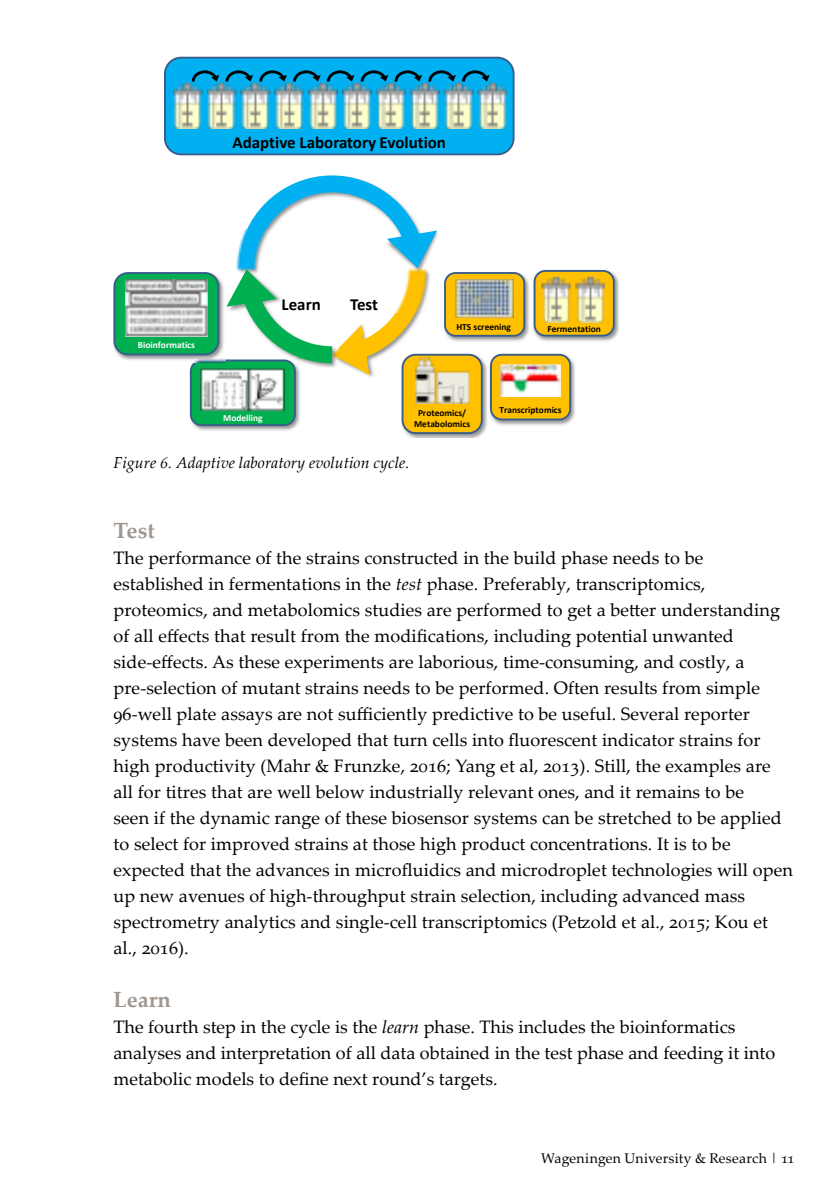
<style>
.page{position:relative;width:840px;height:1191px;background:#fff}
.page>*{position:absolute;margin:0;border:0;box-sizing:border-box;transform-origin:0 0}
.t1{font:700 22px "Palatino Linotype";color:#a09690}
.t2{font:18px/26px "Palatino Linotype";letter-spacing:.005em;color:#000}
.t3{font:700 17px "Calibri";color:#000}
.t4{font:italic 16px "Palatino Linotype";color:#000}
.t5{font:14px "Palatino Linotype";letter-spacing:.01em;color:#000}
.t6{font:700 9.4px/11.2px "Calibri";letter-spacing:.005em;color:#000;text-align:center}
.t7{font:700 9.4px "Calibri";letter-spacing:.005em;color:#fff}
.s1{font-style:italic}
</style>
<div class="page">
<svg style="left:226px;top:175px;width:211px;height:200px"></svg>
<img style="left:444px;top:272px;width:86px;height:70px">
<div style="left:444px;top:272px;width:81px;height:65px;background:#ffc000;border:2px solid #385d8a;border-radius:10px"></div>
<img style="left:455px;top:279px;width:58px;height:38px">
<img style="left:533px;top:270px;width:85px;height:72px">
<div style="left:533px;top:270px;width:81px;height:66px;background:#ffc000;border:2px solid #385d8a;border-radius:11px"></div>
<img style="left:541px;top:277px;width:29px;height:45px">
<img style="left:575px;top:277px;width:29px;height:45px">
<img style="left:399px;top:352px;width:88px;height:86px">
<div style="left:401px;top:354px;width:81px;height:80px;background:#ffc000;border:2px solid #385d8a;border-radius:13px"></div>
<img style="left:415px;top:358px;width:54px;height:45px">
<img style="left:490px;top:353px;width:85px;height:73px">
<div style="left:489px;top:354px;width:81px;height:66px;background:#ffc000;border:2px solid #385d8a;border-radius:11px"></div>
<img style="left:500px;top:364px;width:60px;height:32px">
<img style="left:189px;top:357px;width:113px;height:74px">
<div style="left:190px;top:359px;width:106px;height:67px;background:#00b050;border:2px solid #385d8a;border-radius:11px"></div>
<img style="left:201px;top:369px;width:84px;height:43px">
<img style="left:113px;top:272px;width:112px;height:90px">
<div style="left:113px;top:272px;width:106px;height:83px;background:#00b050;border:2px solid #385d8a;border-radius:14px"></div>
<img style="left:125px;top:279px;width:82px;height:57px">
<div style="left:164px;top:57px;width:350px;height:98px;background:#00b0f0;border:2px solid #385d8a;border-radius:16px"></div>
<img style="left:173px;top:83px;width:29px;height:46px">
<img style="left:207px;top:84px;width:29px;height:45px">
<img style="left:241px;top:84px;width:29px;height:45px">
<img style="left:274px;top:84px;width:30px;height:45px">
<img style="left:308px;top:84px;width:29px;height:45px">
<img style="left:342px;top:84px;width:29px;height:45px">
<img style="left:376px;top:84px;width:29px;height:45px">
<img style="left:410px;top:84px;width:29px;height:45px">
<img style="left:443px;top:84px;width:29px;height:45px">
<img style="left:477px;top:83px;width:29px;height:46px">
<svg style="left:190px;top:70px;width:299px;height:14px"></svg>
<p class="t3" style="left:232px;top:132px;width:215px">Adaptive Laboratory Evolution</p>
<p class="t7" style="left:138px;top:339px;width:58px">Bioinformatics</p>
<p class="t3" style="left:281px;top:293px;width:41px">Learn</p>
<p class="t3" style="left:350px;top:293px;width:29px">Test</p>
<p class="t7" style="left:223px;top:412px;width:41px">Modelling</p>
<p class="t6" style="left:456px;top:321px;width:56px">HTS screening</p>
<p class="t6" style="left:547px;top:323px;width:55px">Fermentation</p>
<p class="t6" style="left:414px;top:407px;width:58px">Proteomics/<br>Metabolomics</p>
<p class="t6" style="left:499px;top:405px;width:64px">Transcriptomics</p>
<p class="t4" style="left:113px;top:451px;width:297px">Figure 6. Adaptive laboratory evolution cycle.</p>
<p class="t1" style="left:113px;top:515px;width:43px">Test</p>
<p class="t2" style="left:113px;top:544px;width:680px">The performance of the strains constructed in the build phase needs to be established in fermentations in the <span class="s1">test</span> phase. Preferably, transcriptomics, proteomics, and metabolomics studies are performed to get a better understanding of all effects that result from the modifications, including potential unwanted side-effects. As these experiments are laborious, time-consuming, and costly, a pre-selection of mutant strains needs to be performed. Often results from simple 96-well plate assays are not sufficiently predictive to be useful. Several reporter systems have been developed that turn cells into fluorescent indicator strains for high productivity (Mahr &amp; Frunzke, 2016; Yang et al, 2013). Still, the examples are all for titres that are well below industrially relevant ones, and it remains to be<br>seen if the dynamic range of these biosensor systems can be stretched to be applied to select for improved strains at those high product concentrations. It is to be expected that the advances in microfluidics and microdroplet technologies will open up new avenues of high-throughput strain selection, including advanced mass spectrometry analytics and single-cell transcriptomics (Petzold et al., 2015; Kou et al., 2016).</p>
<p class="t1" style="left:113px;top:983px;width:59px">Learn</p>
<p class="t2" style="left:113px;top:1012px;width:663px">The fourth step in the cycle is the <span class="s1">learn</span> phase. This includes the bioinformatics analyses and interpretation of all data obtained in the test phase and feeding it into metabolic models to define next round’s targets.</p>
<p class="t5" style="left:541px;top:1148px;width:254px">Wageningen University &amp; Research | 11</p>
</div>
